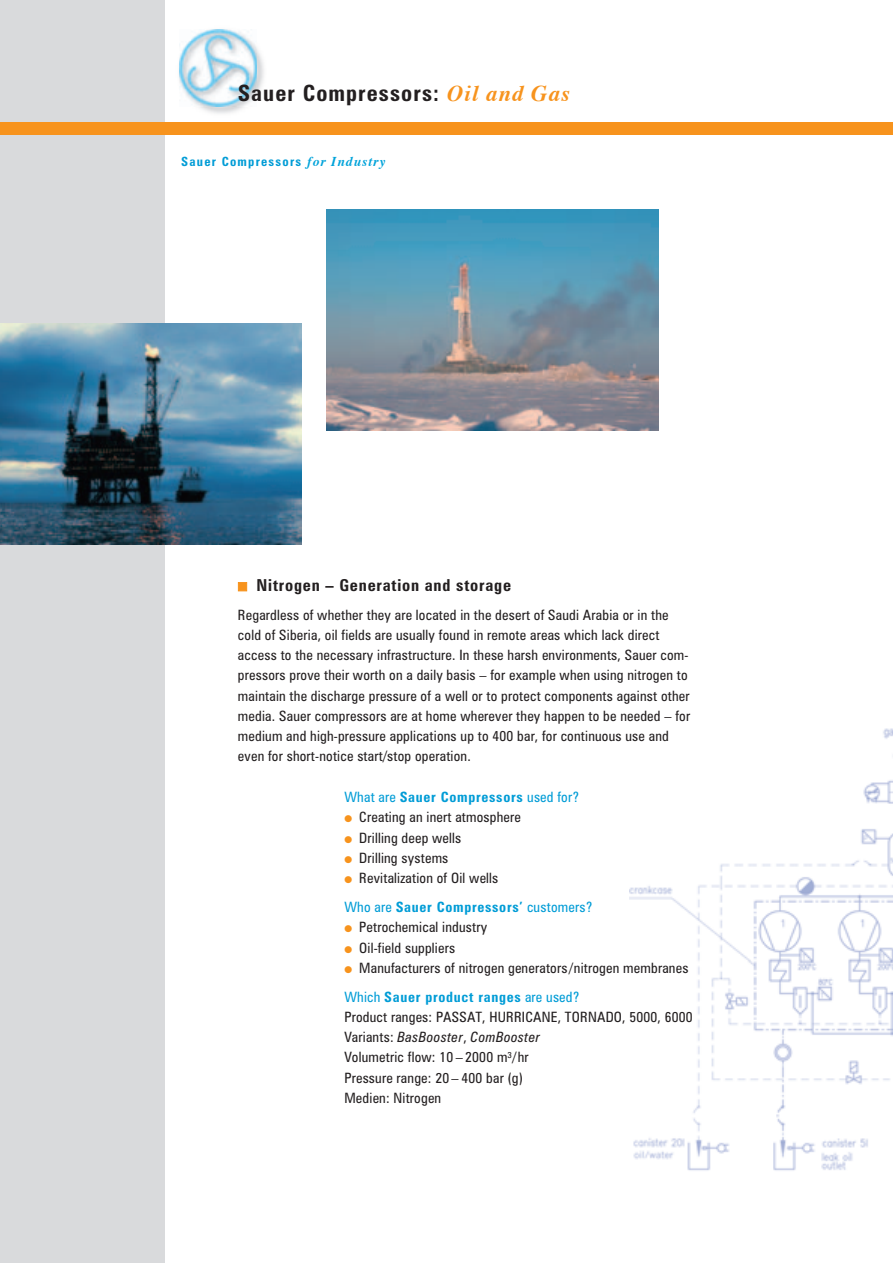
<style>
.page{position:relative;width:893px;height:1263px;background:#fff}
.page>*{position:absolute;margin:0;border:0;box-sizing:border-box;transform-origin:0 0}
.t1{font:700 condensed 22.5px "Zurich BT";letter-spacing:.05em;color:#231f20}
.t2{font:700 condensed 16.5px "Zurich BT";letter-spacing:.05em;color:#231f20}
.t3{font:condensed 14.25px/20.2px "Zurich BT";letter-spacing:.015em;color:#231f20}
.t4{font:700 condensed 14.25px "Zurich BT";letter-spacing:.05em;color:#009cd6}
.t5{font:700 condensed 12.75px "Zurich BT";letter-spacing:.1em;color:#009cd6}
.s1{font-family:"Times";font-style:italic;font-stretch:normal;color:#f7931d}
.s2{font-family:"Times";font-style:italic;font-stretch:normal;font-size:13.5px;color:#00a3da}
.s3{color:#f7931d}
.s4{font-weight:400}
.s5{color:#009cd6}
.s6{font-weight:700;color:#009cd6}
.s7{font-style:italic}
</style>
<div class="page">
<img style="left:629px;top:728px;width:264px;height:443px">
<div style="left:0;top:0;width:165px;height:1263px;background:#d9dadc"></div>
<div style="left:0;top:122px;width:893px;height:13px;background:#f7931d"></div>
<img style="left:199px;top:29px;width:65px;height:85px">
<img style="left:179px;top:30px;width:78px;height:77px">
<img style="left:0;top:323px;width:301px;height:222px">
<img style="left:327px;top:209px;width:331px;height:222px">
<h1 class="t1" style="left:238px;top:85px;width:334px">Sauer Compressors: <span class="s1">Oil and Gas</span></h1>
<p class="t5" style="left:181px;top:157px;width:206px">Sauer Compressors <span class="s2">for Industry</span></p>
<p class="t2" style="left:238px;top:579px;width:275px"><span class="s3">■</span> Nitrogen – Generation and storage</p>
<p class="t3" style="left:238px;top:606px;width:454px">Regardless of whether they are located in the desert of Saudi Arabia or in the cold of Siberia, oil fields are usually found in remote areas which lack direct access to the necessary infrastructure. In these harsh environments, Sauer com&shy;pressors prove their worth on a daily basis – for example when using nitrogen to maintain the discharge pressure of a well or to protect components against other media. Sauer compressors are at home wherever they happen to be needed – for medium and high-pressure applications up to 400 bar, for continuous use and even for short-notice start/stop operation.</p>
<p class="t4" style="left:344px;top:792px;width:236px"><span class="s4">What are</span> Sauer Compressors <span class="s4">used for?</span></p>
<p class="t3" style="left:344px;top:809px;width:178px"><span class="s3">●</span> Creating an inert atmosphere</p>
<p class="t3" style="left:344px;top:829px;width:118px"><span class="s3">●</span> Drilling deep wells</p>
<p class="t3" style="left:344px;top:849px;width:105px"><span class="s3">●</span> Drilling systems</p>
<p class="t3" style="left:344px;top:865px;width:249px;line-height:28.8px"><span class="s3">●</span> Revitalization of Oil wells<br><span class="s5">Who are</span> <span class="s6">Sauer Compressors’</span> <span class="s5">customers?</span></p>
<p class="t3" style="left:344px;top:918px;width:144px"><span class="s3">●</span> Petrochemical industry</p>
<p class="t3" style="left:344px;top:939px;width:112px"><span class="s3">●</span> Oil-field suppliers</p>
<p class="t3" style="left:344px;top:954px;width:346px;line-height:28.8px"><span class="s3">●</span> Manufacturers of nitrogen generators/nitrogen membranes<br><span class="s5">Which</span> <span class="s6">Sauer product ranges</span> <span class="s5">are used?</span></p>
<p class="t3" style="left:344px;top:1008px;width:350px">Product ranges: PASSAT, HURRICANE, TORNADO, 5000, 6000<br>Variants: <span class="s7">BasBooster</span>, <span class="s7">ComBooster<br></span>Volumetric flow: 10 – 2000 m³/hr<br>Pressure range: 20 – 400 bar (g)<br>Medien: Nitrogen</p>
</div>
